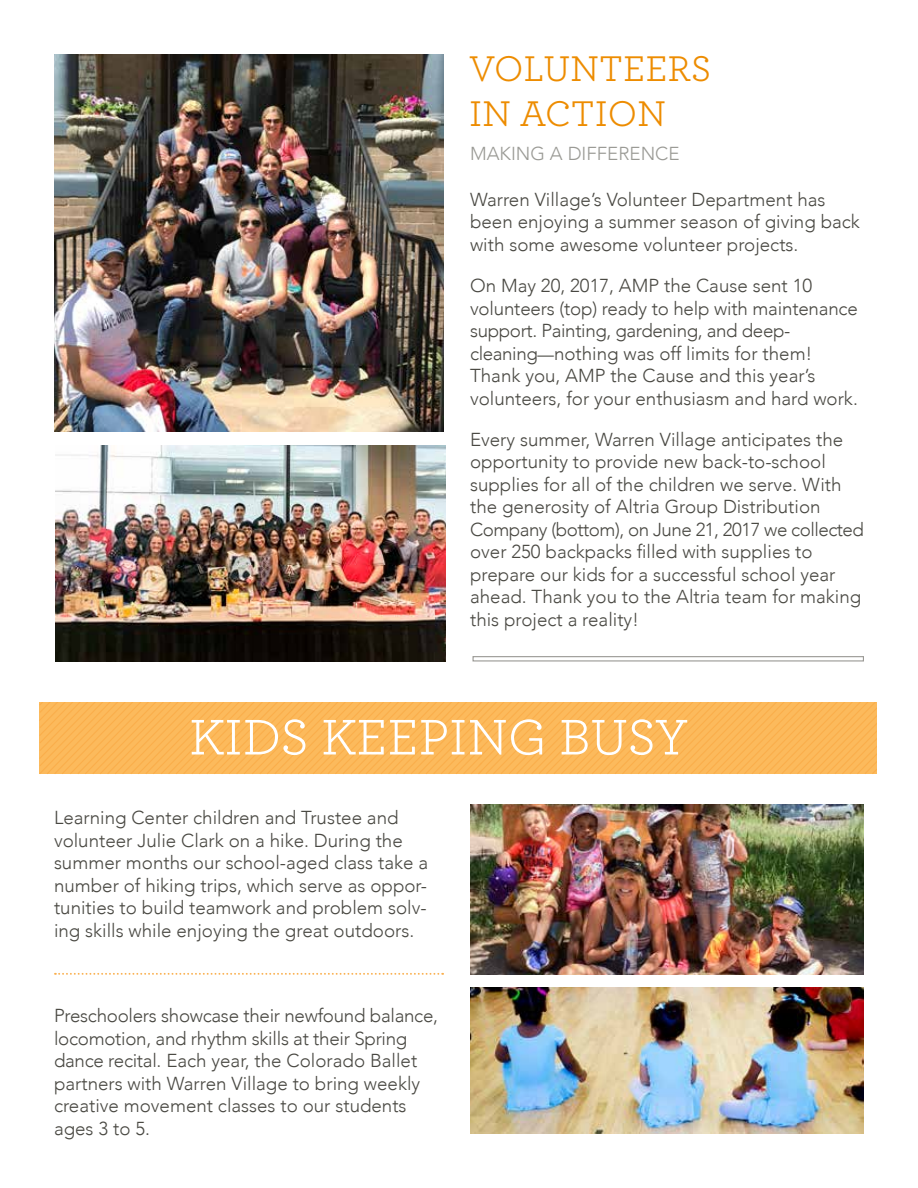
<style>
.page{position:relative;width:918px;height:1188px;background:#fff}
.page>*{position:absolute;margin:0;border:0;box-sizing:border-box;transform-origin:0 0}
.t1{font:52.5px "Archer";color:#fff}
.t2{font:37.5px/45px "Archer";color:#ed8c01}
.t3{font:300 18.75px/22.5px "Avenir";color:#494842}
.t4{font:300 18.75px "Avenir";color:#9a9a95}
.s1{font-size:16.5px}
</style>
<div class="page">
<svg style="left:39px;top:702px;width:838px;height:72px;background:#fbb758"></svg>
<div style="left:472px;top:656px;width:392px;height:6px;border:1px solid #9a9995"></div>
<img style="left:56px;top:446px;width:390px;height:216px">
<img style="left:54px;top:54px;width:389px;height:378px">
<img style="left:470px;top:805px;width:394px;height:170px">
<svg style="left:55px;top:973px;width:388px;height:2px"></svg>
<img style="left:470px;top:987px;width:394px;height:147px">
<h2 class="t2" style="left:469px;top:44px;width:244px">VOLUNTEERS<br>IN ACTION</h2>
<p class="t4" style="left:470px;top:142px;width:211px">MAKING A DIFFERENCE</p>
<p class="t3" style="left:470px;top:188px;width:391px">Warren Village’s Volunteer Department has been enjoying a summer season of giving back with some awesome volunteer projects.</p>
<p class="t3" style="left:470px;top:274px;width:389px">On May 20, 2017, AMP the Cause sent 10 volunteers (top) ready to help with maintenance support. Painting, gardening, and deep&shy;cleaning<span class="s1">—</span>nothing was off limits for them!<br>Thank you, AMP the Cause and this year’s volunteers, for your enthusiasm and hard work.</p>
<p class="t3" style="left:470px;top:428px;width:395px">Every summer, Warren Village anticipates the opportunity to provide new back-to-school supplies for all of the children we serve. With the generosity of Altria Group Distribution Company (bottom), on June 21, 2017 we collected over 250 backpacks filled with supplies to prepare our kids for a successful school year ahead. Thank you to the Altria team for making this project a reality!</p>
<h1 class="t1" style="left:189px;top:701px;width:501px">KIDS KEEPING BUSY</h1>
<p class="t3" style="left:54px;top:807px;width:376px">Learning Center children and Trustee and volunteer Julie Clark on a hike. During the summer months our school-aged class take a number of hiking trips, which serve as oppor&shy;tunities to build teamwork and problem solv&shy;ing skills while enjoying the great outdoors.</p>
<p class="t3" style="left:54px;top:1005px;width:386px">Preschoolers showcase their newfound balance, locomotion, and rhythm skills at their Spring dance recital. Each year, the Colorado Ballet partners with Warren Village to bring weekly creative movement classes to our students ages 3 to 5.</p>
</div>
